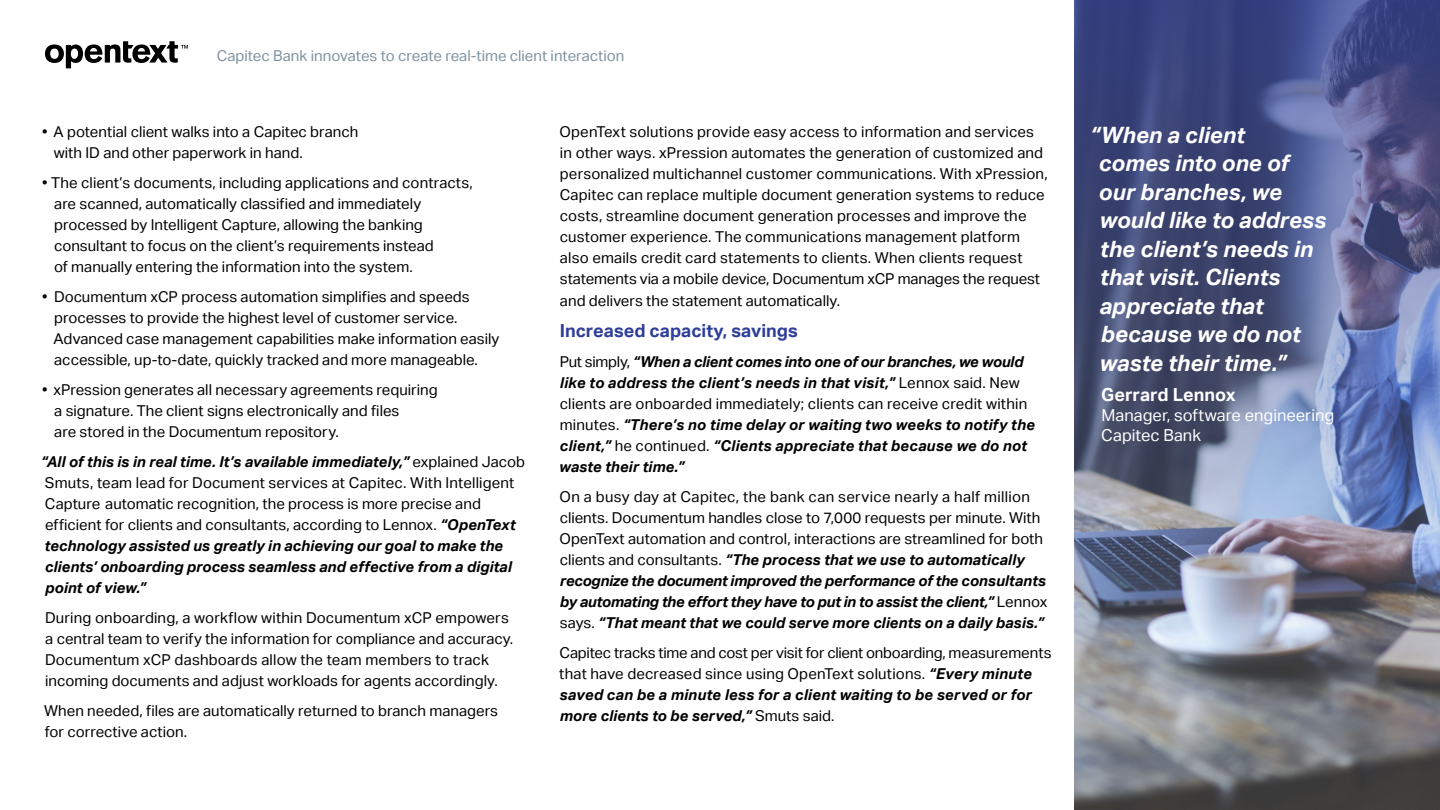
<style>
.page{position:relative;width:1440px;height:810px;background:#fff}
.page>*{position:absolute;margin:0;border:0;box-sizing:border-box;transform-origin:0 0}
.t1{font:italic 700 22.5px/28.5px "Aktiv Grotesk";color:#fff}
.t2{font:700 18px "Aktiv Grotesk";color:#2e3d98}
.t3{font:700 18px "Aktiv Grotesk";color:#fff}
.t4{font:16.5px/19.8px "Aktiv Grotesk";color:#fff}
.t5{font:15px/21px "Aktiv Grotesk";letter-spacing:.005em;color:#000}
.t6{font:italic 700 15px/21px "Aktiv Grotesk";letter-spacing:.005em;color:#000}
.t7{font:15px "Aktiv Grotesk";color:#7e929f}
.s1{font-weight:400;font-style:normal}
.s2{font-weight:700;font-style:italic}
</style>
<div class="page">
<svg style="left:45px;top:41px;width:143px;height:27px"></svg>
<img style="left:1074px;top:672px;width:366px;height:138px">
<svg style="left:1074px;top:0;width:366px;height:672px;background:#5f678e"></svg>
<p class="t7" style="left:217px;top:47px;width:409px">Capitec Bank innovates to create real-time client interaction</p>
<p class="t5" style="left:54px;top:122px;width:306px;text-indent:-12px">• A potential client walks into a Capitec branch with ID and other paperwork in hand.</p>
<p class="t5" style="left:54px;top:173px;width:420px;text-indent:-12px">• The client’s documents, including applications and contracts, are scanned, automatically classified and immediately processed by Intelligent Capture, allowing the banking consultant to focus on the client’s requirements instead<br>of manually entering the information into the system.</p>
<p class="t5" style="left:54px;top:287px;width:447px;text-indent:-11px">• Documentum xCP process automation simplifies and speeds processes to provide the highest level of customer service.<br>Advanced case management capabilities make information easily accessible, up-to-date, quickly tracked and more manageable.</p>
<p class="t5" style="left:54px;top:380px;width:385px;text-indent:-12px">• xPression generates all necessary agreements requiring a signature. The client signs electronically and files<br>are stored in the Documentum repository.</p>
<p class="t6" style="left:41px;top:452px;width:486px">“All of this is in real time. It’s available immediately,” <span class="s1">explained Jacob Smuts, team lead for Document services at Capitec. With Intelligent Capture automatic recognition, the process is more precise and efficient for clients and consultants, according to Lennox.</span> “OpenText technology assisted us greatly in achieving our goal to make the clients’ onboarding process seamless and effective from a digital point of view.”</p>
<p class="t5" style="left:45px;top:608px;width:470px">During onboarding, a workflow within Documentum xCP empowers a central team to verify the information for compliance and accuracy.<br>Documentum xCP dashboards allow the team members to track incoming documents and adjust workloads for agents accordingly.</p>
<p class="t5" style="left:44px;top:701px;width:455px">When needed, files are automatically returned to branch managers for corrective action.</p>
<p class="t5" style="left:560px;top:122px;width:490px">OpenText solutions provide easy access to information and services in other ways. xPression automates the generation of customized and personalized multichannel customer communications. With xPression, Capitec can replace multiple document generation systems to reduce costs, streamline document generation processes and improve the customer experience. The communications management platform also emails credit card statements to clients. When clients request statements via a mobile device, Documentum xCP manages the request and delivers the statement automatically.</p>
<p class="t2" style="left:560px;top:320px;width:239px">Increased capacity, savings</p>
<p class="t6" style="left:559px;top:351px;width:477px"><span class="s1">Put simply,</span> “When a client comes into one of our branches, we would like to address the client’s needs in that visit,” <span class="s1">Lennox said. New clients are onboarded immediately; clients can receive credit within minutes.</span> “There’s no time delay or waiting two weeks to notify the client,” <span class="s1">he continued.</span> “Clients appreciate that because we do not waste their time.”</p>
<p class="t5" style="left:559px;top:486px;width:489px">On a busy day at Capitec, the bank can service nearly a half million clients. Documentum handles close to 7,000 requests per minute. With OpenText automation and control, interactions are streamlined for both clients and consultants. <span class="s2">“The process that we use to automatically recognize the document improved the performance of the consultants by automating the effort they have to put in to assist the client,”</span> Lennox says. <span class="s2">“That meant that we could serve more clients on a daily basis.”</span></p>
<p class="t5" style="left:559px;top:642px;width:494px">Capitec tracks time and cost per visit for client onboarding, measurements that have decreased since using OpenText solutions. <span class="s2">“Every minute saved can be a minute less for a client waiting to be served or for more clients to be served,”</span> Smuts said.</p>
<h1 class="t1" style="left:1099px;top:121px;width:229px;text-indent:-9px">“When a client<br>comes into one of our branches, we would like to address the client’s needs in that visit. Clients appreciate that because we do not waste their time.”</h1>
<p class="t3" style="left:1101px;top:385px;width:136px">Gerrard Lennox</p>
<p class="t4" style="left:1101px;top:406px;width:235px">Manager, software engineering<br>Capitec Bank</p>
</div>
